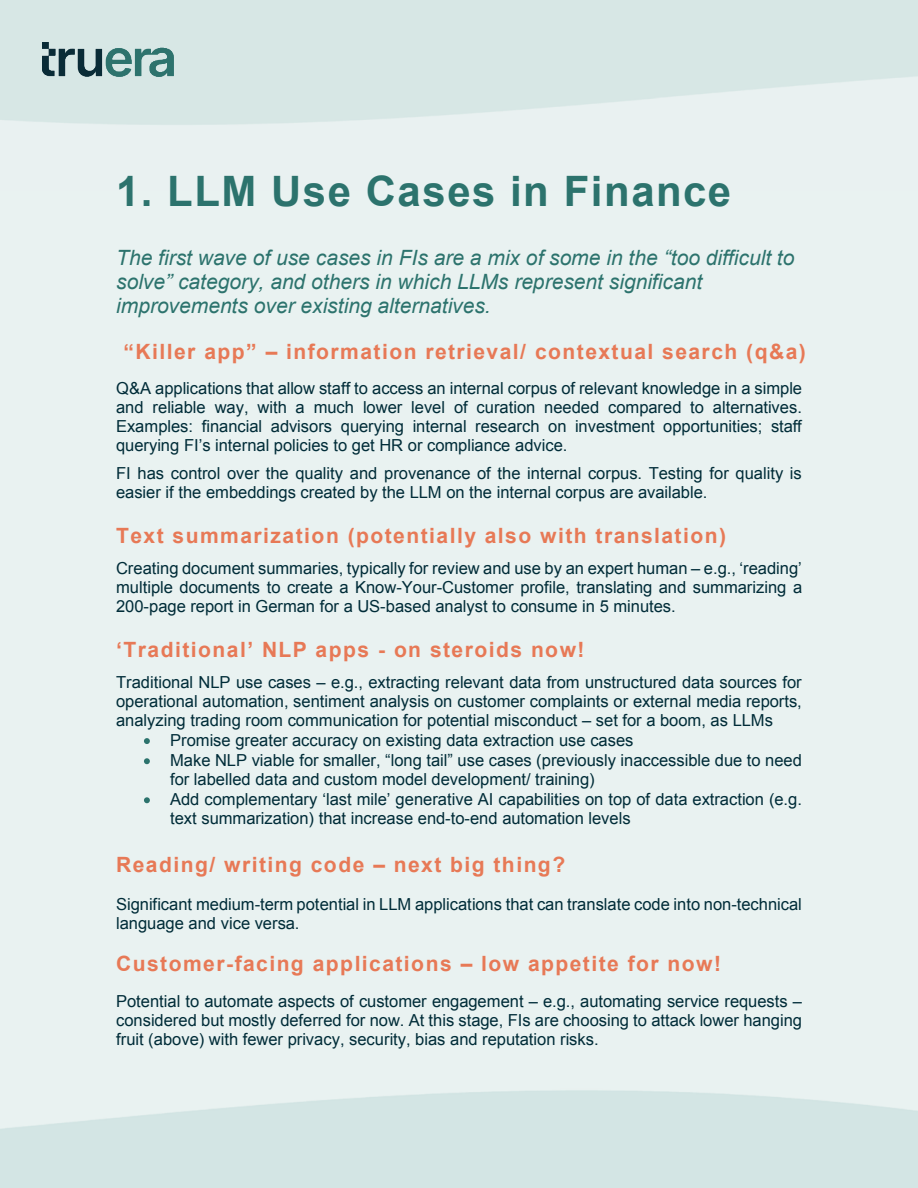
<style>
.page{position:relative;width:918px;height:1188px;background:#e9f2f1}
.page>*{position:absolute;margin:0;border:0;box-sizing:border-box;transform-origin:0 0}
.t1{font:700 42px "Arial";letter-spacing:.035em;color:#2c736d}
.t2{font:700 21px "Arial";letter-spacing:.07em;color:#e77956}
.t3{font:italic 21px/24.2px "Arial";color:#2c736d}
.t4{font:16.5px/19px "Arial";color:#002c38;text-align:justify}
</style>
<div class="page">
<img style="left:0;top:0;width:917px;height:125px">
<svg style="left:144px;top:738px;width:6px;height:6px"></svg>
<svg style="left:144px;top:758px;width:6px;height:6px"></svg>
<svg style="left:144px;top:797px;width:6px;height:6px"></svg>
<img style="left:43px;top:43px;width:130px;height:33px">
<h1 class="t1" style="left:116px;top:164px;width:617px">1. LLM Use Cases in Finance</h1>
<p class="t3" style="left:116px;top:245px;width:680px">The first wave of use cases in FIs are a mix of some in the “too difficult to solve” category, and others in which LLMs represent significant improvements over existing alternatives.</p>
<p class="t2" style="left:123px;top:338px;width:684px">“Killer app” – information retrieval/ contextual search (q&amp;a)</p>
<p class="t4" style="left:116px;top:379px;width:688px">Q&amp;A applications that allow staff to access an internal corpus of relevant knowledge in a simple and reliable way, with a much lower level of curation needed compared to alternatives.<br>Examples: financial advisors querying internal research on investment opportunities; staff querying FI’s internal policies to get HR or compliance advice.</p>
<p class="t4" style="left:116px;top:463px;width:687px">FI has control over the quality and provenance of the internal corpus. Testing for quality is easier if the embeddings created by the LLM on the internal corpus are available.</p>
<p class="t2" style="left:116px;top:521px;width:612px">Text summarization (potentially also with translation)</p>
<p class="t4" style="left:116px;top:559px;width:688px">Creating document summaries, typically for review and use by an expert human – e.g., ‘reading’ multiple documents to create a Know-Your-Customer profile, translating and summarizing a 200-page report in German for a US-based analyst to consume in 5 minutes.</p>
<p class="t2" style="left:116px;top:636px;width:470px">‘Traditional’ NLP apps - on steroids now!</p>
<p class="t4" style="left:116px;top:672px;width:687px">Traditional NLP use cases – e.g., extracting relevant data from unstructured data sources for</p>
<p class="t4" style="left:116px;top:692px;width:687px">operational automation, sentiment analysis on customer complaints or external media reports,</p>
<p class="t4" style="left:116px;top:710px;width:658px">analyzing trading room communication for potential misconduct – set for a boom, as LLMs</p>
<p class="t4" style="left:170px;top:731px;width:465px">Promise greater accuracy on existing data extraction use cases</p>
<p class="t4" style="left:170px;top:751px;width:633px">Make NLP viable for smaller, “long tail” use cases (previously inaccessible due to need</p>
<p class="t4" style="left:170px;top:770px;width:426px">for labelled data and custom model development/ training)</p>
<p class="t4" style="left:170px;top:790px;width:633px">Add complementary ‘last mile’ generative AI capabilities on top of data extraction (e.g.</p>
<p class="t4" style="left:170px;top:809px;width:462px">text summarization) that increase end-to-end automation levels</p>
<p class="t2" style="left:116px;top:851px;width:451px">Reading/ writing code – next big thing?</p>
<p class="t4" style="left:116px;top:895px;width:687px">Significant medium-term potential in LLM applications that can translate code into non-technical language and vice versa.</p>
<p class="t2" style="left:116px;top:950px;width:606px">Customer-facing applications – low appetite for now!</p>
<p class="t4" style="left:116px;top:992px;width:688px">Potential to automate aspects of customer engagement – e.g., automating service requests – considered but mostly deferred for now. At this stage, FIs are choosing to attack lower hanging fruit (above) with fewer privacy, security, bias and reputation risks.</p>
</div>
